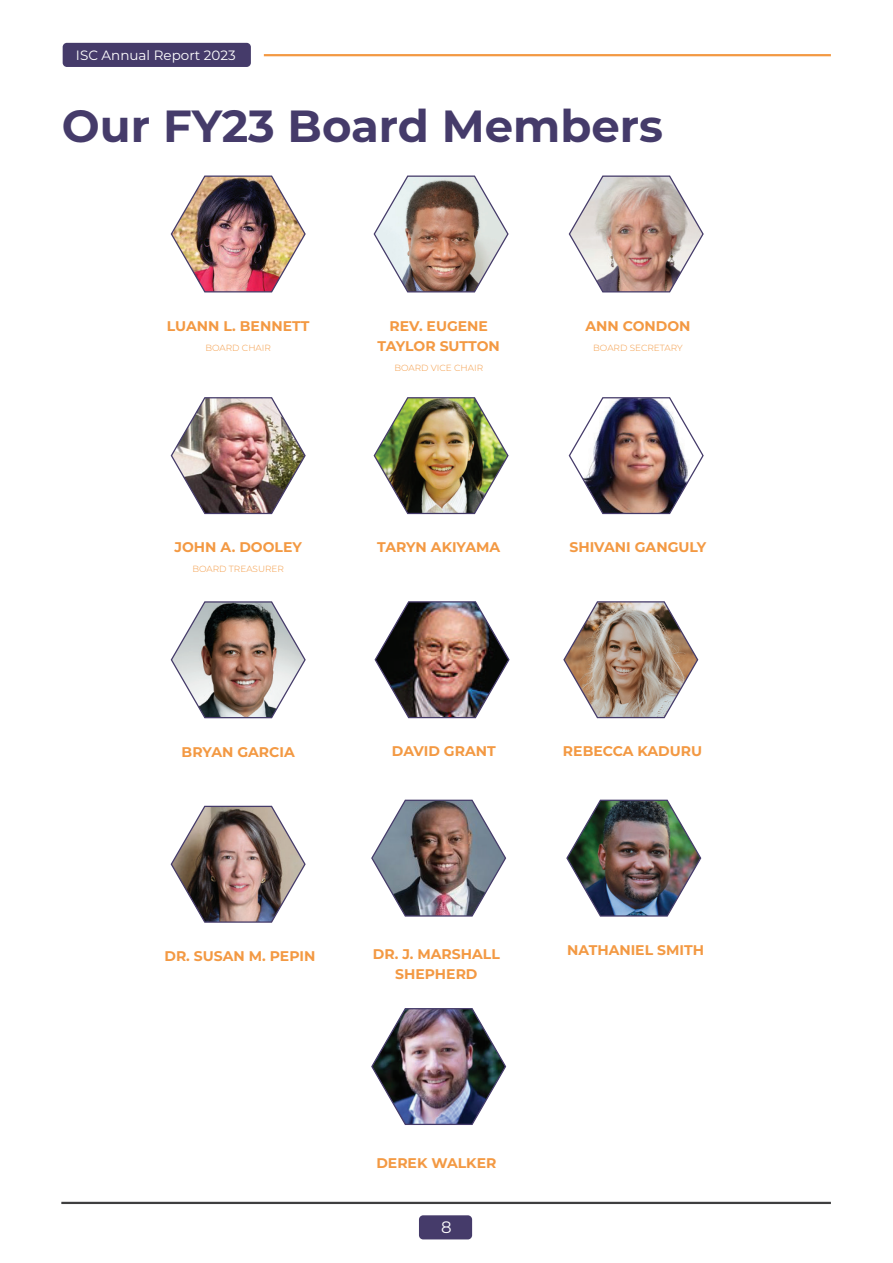
<style>
.page{position:relative;width:893px;height:1263px;background:#fff}
.page>*{position:absolute;margin:0;border:0;box-sizing:border-box;transform-origin:0 0}
.t1{font:700 45px "Montserrat";color:#453b6a}
.t2{font:16.5px "Montserrat";color:#fff}
.t3{font:700 13.95px/20px "Montserrat";color:#f39943;text-align:center}
.t4{font:13.5px "Montserrat";color:#fff}
.t5{font:300 8.85px "Montserrat";color:#f39943}
</style>
<div class="page">
<img style="left:170px;top:175px;width:136px;height:118px">
<img style="left:170px;top:397px;width:136px;height:118px">
<svg style="left:170px;top:601px;width:136px;height:118px"></svg>
<img style="left:373px;top:175px;width:136px;height:118px">
<img style="left:373px;top:397px;width:136px;height:118px">
<img style="left:371px;top:799px;width:136px;height:118px">
<img style="left:371px;top:1008px;width:136px;height:117px">
<svg style="left:568px;top:175px;width:136px;height:118px"></svg>
<img style="left:568px;top:397px;width:136px;height:118px">
<img style="left:170px;top:805px;width:136px;height:118px">
<img style="left:566px;top:799px;width:136px;height:118px">
<img style="left:374px;top:601px;width:136px;height:118px">
<svg style="left:563px;top:601px;width:136px;height:118px"></svg>
<div style="left:63px;top:43px;width:188px;height:24px;background:#453b6a;border-radius:4px"></div>
<div style="left:419px;top:1215px;width:53px;height:24px;background:#453b6a;border-radius:4px"></div>
<hr style="left:264px;top:54px;width:567px;height:2px;background:#f39943">
<hr style="left:61px;top:1202px;width:770px;height:2px;background:#3e3e3f">
<p class="t4" style="left:76px;top:46px;width:161px">ISC Annual Report 2023</p>
<h1 class="t1" style="left:62px;top:93px;width:603px">Our FY23 Board Members</h1>
<p class="t3" style="left:167px;top:315px;width:144px">LUANN L. BENNETT</p>
<p class="t5" style="left:205px;top:342px;width:67px">BOARD CHAIR</p>
<p class="t3" style="left:378px;top:315px;width:124px">REV. EUGENE<br>TAYLOR SUTTON</p>
<p class="t5" style="left:394px;top:361px;width:90px">BOARD VICE CHAIR</p>
<p class="t3" style="left:175px;top:537px;width:129px">JOHN A. DOOLEY</p>
<p class="t5" style="left:192px;top:563px;width:93px">BOARD TREASURER</p>
<p class="t3" style="left:377px;top:537px;width:125px">TARYN AKIYAMA</p>
<p class="t3" style="left:585px;top:315px;width:107px">ANN CONDON</p>
<p class="t5" style="left:593px;top:342px;width:91px">BOARD SECRETARY</p>
<p class="t3" style="left:569px;top:537px;width:138px">SHIVANI GANGULY</p>
<p class="t3" style="left:182px;top:741px;width:115px">BRYAN GARCIA</p>
<p class="t3" style="left:392px;top:741px;width:105px">DAVID GRANT</p>
<p class="t3" style="left:563px;top:741px;width:141px">REBECCA KADURU</p>
<p class="t3" style="left:164px;top:945px;width:152px">DR. SUSAN M. PEPIN</p>
<p class="t3" style="left:373px;top:944px;width:128px">DR. J. MARSHALL<br>SHEPHERD</p>
<p class="t3" style="left:567px;top:939px;width:138px">NATHANIEL SMITH</p>
<p class="t3" style="left:376px;top:1152px;width:121px">DEREK WALKER</p>
<p class="t2" style="left:441px;top:1216px;width:12px">8</p>
</div>
